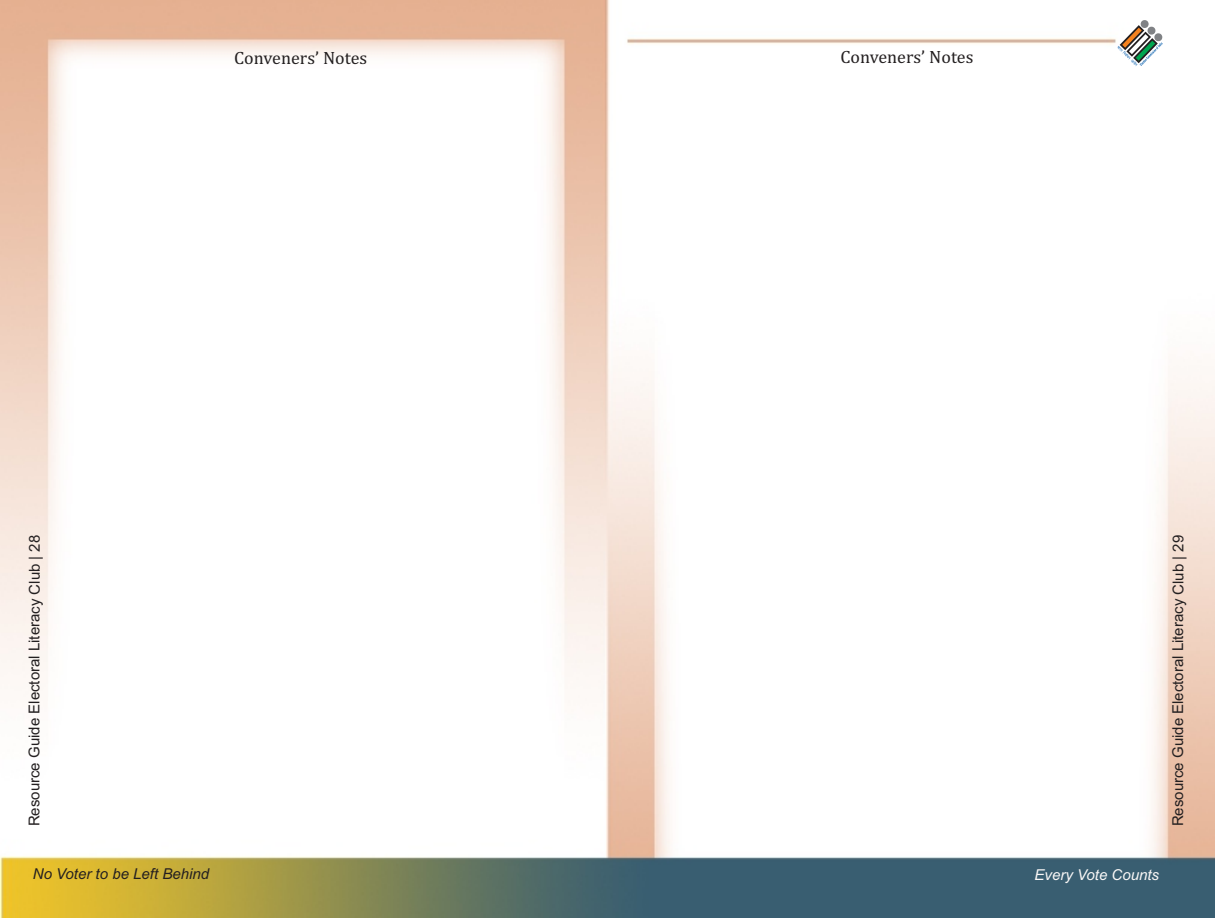
<style>
.page{position:relative;width:1215px;height:918px;background:#fff}
.page>*{position:absolute;margin:0;border:0;box-sizing:border-box;transform-origin:0 0}
.t1{font:18px "Cambria";color:#231f20}
.t2{font:15px "Arial";color:#231f20}
.t3{font:italic 15px "Arial";color:#231f20}
.t4{font:italic 15px "Arial";color:#faf8f7}
</style>
<div class="page">
<img style="left:0;top:0;width:1215px;height:918px">
<svg style="left:1118px;top:20px;width:45px;height:46px"></svg>
<p class="t1" style="left:234px;top:50px;width:135px">Conveners’ Notes</p>
<p class="t1" style="left:840px;top:49px;width:135px">Conveners’ Notes</p>
<p class="t2" style="left:29px;top:826px;width:293px;rotate:-90deg">Resource Guide Electoral Literacy Club | 28</p>
<p class="t2" style="left:1172px;top:826px;width:293px;rotate:-90deg">Resource Guide Electoral Literacy Club | 29</p>
<p class="t3" style="left:33px;top:868px;width:178px">No Voter to be Left Behind</p>
<p class="t4" style="left:1035px;top:869px;width:126px">Every Vote Counts</p>
</div>
